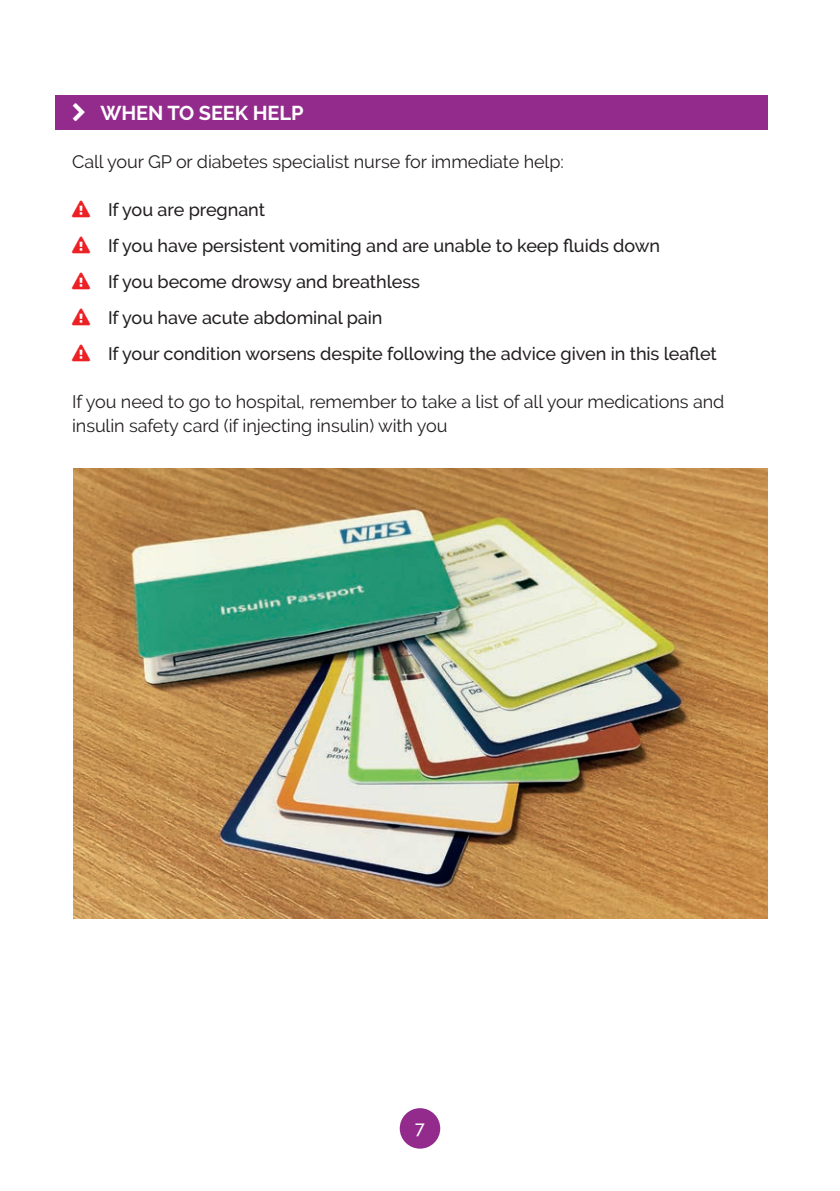
<style>
.page{position:relative;width:840px;height:1191px;background:#fff}
.page>*{position:absolute;margin:0;border:0;box-sizing:border-box;transform-origin:0 0}
.t1{font:700 20px "Raleway";letter-spacing:-.005em;color:#fff}
.t2{font:500 18px/36px "Raleway";letter-spacing:-.005em;color:#231f20}
.t3{font:18px/24px "Raleway";letter-spacing:-.005em;color:#231f20}
.t4{font:500 18px "Raleway";color:#fff}
</style>
<div class="page">
<div style="left:55px;top:96px;width:712px;height:34px;background:#932b8d"></div>
<img style="left:73px;top:468px;width:694px;height:450px">
<div style="left:399px;top:1108px;width:41px;height:40px;background:#932b8d;border-radius:50%"></div>
<p class="t1" style="left:100px;top:102px;width:204px">WHEN TO SEEK HELP</p>
<p class="t3" style="left:72px;top:150px;width:493px">Call your GP or diabetes specialist nurse for immediate help:</p>
<p class="t2" style="left:108px;top:192px;width:610px">If you are pregnant<br>If you have persistent vomiting and are unable to keep fluids down<br>If you become drowsy and breathless<br>If you have acute abdominal pain<br>If your condition worsens despite following the advice given in this leaflet</p>
<p class="t3" style="left:72px;top:390px;width:653px">If you need to go to hospital, remember to take a list of all your medications and insulin safety card (if injecting insulin) with you</p>
<p class="t4" style="left:415px;top:1117px;width:11px">7</p>
</div>
